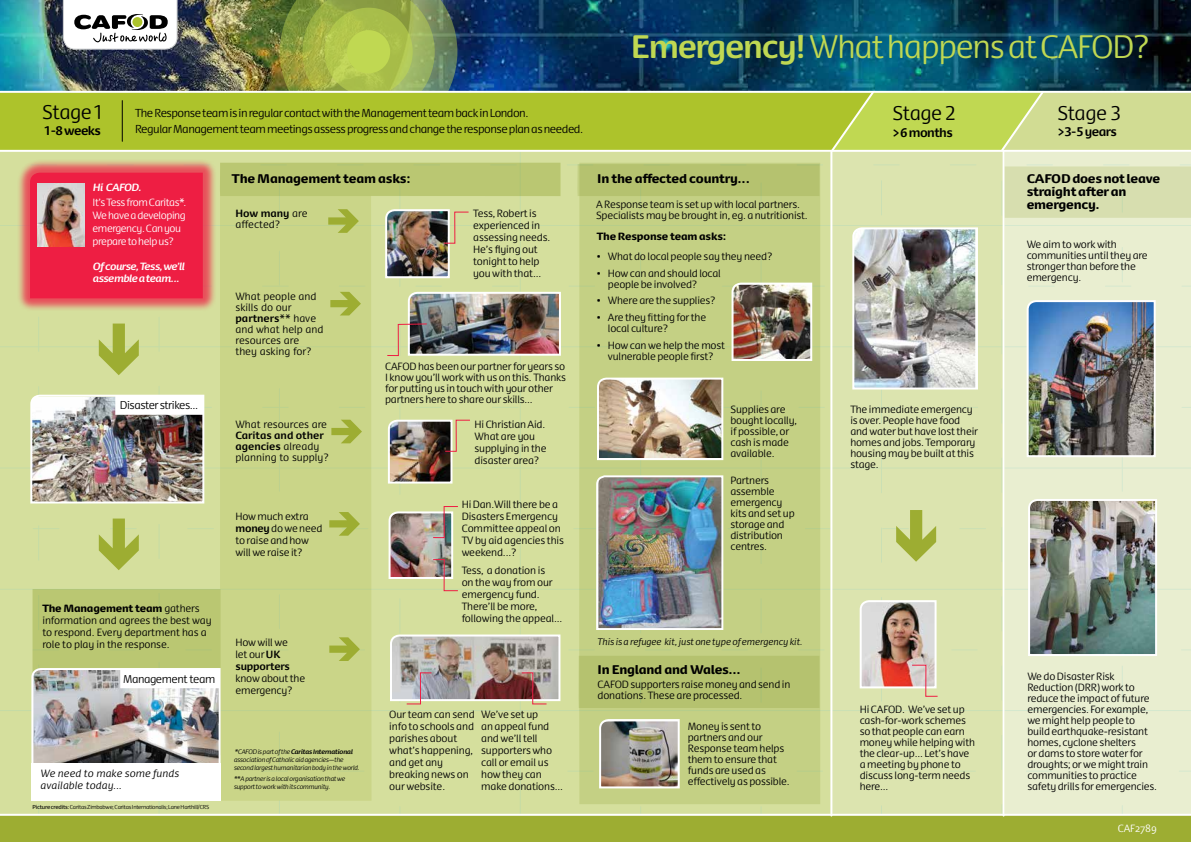
<style>
.page{position:relative;width:1191px;height:842px;background:#fff}
.page>*{position:absolute;margin:0;border:0;box-sizing:border-box;transform-origin:0 0}
.t1{font:300 31px "Dancer";letter-spacing:-.045em;color:#c0d852}
.t2{font:300 19px "Dancer TF";letter-spacing:-.025em;color:#000}
.t3{font:900 12px/13px "Dancer Pro";letter-spacing:-.015em;color:#000}
.t4{font:700 12px "Dancer TF";letter-spacing:-.04em;color:#000}
.t5{font:300 11px/15.8px "Dancer";letter-spacing:-.045em;color:#000}
.t6{font:300 10.8px "Dancer TF";letter-spacing:-.045em;color:#000}
.t7{font:300 10px/11px "Dancer";letter-spacing:-.02em;color:#000}
.t8{font:300 10px/12px "Dancer TF";letter-spacing:-.015em;color:#000}
.t9{font:300 10px/13px "Dancer";letter-spacing:-.045em;color:#fff}
.t10{font:900 10px "Dancer Pro";letter-spacing:-.015em;color:#000}
.t11{font:italic 700 10px/12px "Dancer Pro";letter-spacing:-.05em;color:#fff}
.t12{font:italic 300 10px/12px "Dancer Pro";color:#000}
.t13{font:300 10px "Dancer";letter-spacing:-.02em;color:#fff}
.t14{font:italic 300 9px "Dancer Pro";letter-spacing:-.015em;color:#000}
.t15{font:italic 300 6.3px/8.1px "Dancer Pro";letter-spacing:-.04em;color:#000}
.t16{font:300 5.5px "Dancer TF";letter-spacing:-.045em;color:#000}
.s1{font-family:"Dancer TF";font-weight:700}
.s2{font-family:"Dancer TF";font-weight:300}
.s3{font-weight:400}
.s4{font-weight:700}
.s5{font-family:"Dancer"}
</style>
<div class="page">
<div style="left:0;top:27px;width:832px;height:815px;background:#d5df9d"></div>
<hr style="left:520px;top:150px;width:1px;height:667px;background:#83cfca">
<hr style="left:0;top:346px;width:1191px;height:1px;background:#83cfca">
<hr style="left:0;top:225px;width:1191px;height:1px;background:#83cfca">
<hr style="left:0;top:468px;width:1191px;height:1px;background:#83cfca">
<hr style="left:0;top:589px;width:1191px;height:1px;background:#83cfca">
<hr style="left:0;top:710px;width:1191px;height:1px;background:#83cfca">
<img style="left:0;top:0;width:1191px;height:91px">
<svg style="left:63px;top:0;width:114px;height:50px"></svg>
<svg style="left:280px;top:0;width:177px;height:91px;background:#93a74e"></svg>
<div style="left:347px;top:30px;width:43px;height:43px;background:#c0d852;border-radius:50%"></div>
<div style="left:934px;top:92px;width:257px;height:59px;background:#d1dc93"></div>
<div style="left:16px;top:159px;width:200px;height:153px;background:#ee1e43;opacity:.74"></div>
<div style="left:0;top:814px;width:1191px;height:28px;background:#9dad32"></div>
<div style="left:0;top:93px;width:728px;height:57px;background:#adc32b"></div>
<hr style="left:122px;top:101px;width:1px;height:40px;background:#000">
<hr style="left:0;top:91px;width:1191px;height:2px;background:#fff">
<hr style="left:0;top:814px;width:1191px;height:2px;background:#fff">
<hr style="left:830px;top:151px;width:2px;height:665px;background:#fff">
<svg style="left:728px;top:89px;width:317px;height:64px;background:#b8ce52"></svg>
<hr style="left:1002px;top:151px;width:2px;height:665px;background:#fff">
<hr style="left:0;top:150px;width:1191px;height:2px;background:#fff">
<img style="left:29px;top:163px;width:1162px;height:654px">
<h1 class="t1" style="left:631px;top:28px;width:519px"><span class="s1">Emergency!</span> What happens at CAFOD?</h1>
<h2 class="t2" style="left:42px;top:100px;width:63px">Stage 1</h2>
<p class="t4" style="left:44px;top:123px;width:59px">1-8 weeks</p>
<p class="t5" style="left:135px;top:105px;width:450px">The Response team is in regular contact with the Management team back in London.<br>Regular Management team meetings assess progress and change the response plan as needed.</p>
<h2 class="t2" style="left:892px;top:102px;width:65px">Stage 2</h2>
<p class="t4" style="left:892px;top:125px;width:62px">&gt;6 months</p>
<h2 class="t2" style="left:1057px;top:101px;width:65px">Stage 3</h2>
<p class="t4" style="left:1057px;top:124px;width:61px">&gt;3-5 years</p>
<p class="t11" style="left:93px;top:180px;width:50px">Hi CAFOD.</p>
<p class="t9" style="left:93px;top:196px;width:95px">It’s Tess from Caritas*.<br>We have a developing emergency. Can you prepare to help us?</p>
<p class="t11" style="left:93px;top:260px;width:93px">Of course, Tess, we’ll assemble a team...</p>
<p class="t6" style="left:120px;top:399px;width:80px">Disaster strikes...</p>
<p class="t10" style="left:42px;top:601px;width:159px">The Management team <span class="s2">gathers</span></p>
<p class="t8" style="left:42px;top:614px;width:171px">information and agrees the best way to respond. Every department has a role to play in the response.</p>
<p class="t6" style="left:123px;top:672px;width:94px">Management team</p>
<p class="t12" style="left:40px;top:767px;width:140px">We need to make some funds available today...</p>
<p class="t16" style="left:33px;top:804px;width:178px"><span class="s3">Picture credits:</span>Caritas Zimbabwe; Caritas Internationalis; Lane Harthill/CRS</p>
<p class="t3" style="left:232px;top:171px;width:180px">The Management team asks:</p>
<p class="t8" style="left:235px;top:208px;width:74px;line-height:11px"><span class="s4">How many</span> are affected?</p>
<p class="t8" style="left:235px;top:291px;width:90px;line-height:11px">What people and skills do our <span class="s4">partners</span>** have and what help and resources are<br>they asking for?</p>
<p class="t8" style="left:473px;top:208px;width:79px"><span class="s5">Tess,</span> Robert is experienced in assessing needs.<br>He’s flying out tonight to help you with that...</p>
<p class="t8" style="left:235px;top:418px;width:93px">What resources are</p>
<p class="t8" style="left:235px;top:429px;width:95px;line-height:11px"><span class="s4">Caritas and other agencies</span> already planning to supply?</p>
<p class="t7" style="left:235px;top:510px;width:88px;line-height:12px">How much extra <span class="s4">money</span> do we need to raise and how will we raise it?</p>
<p class="t7" style="left:235px;top:636px;width:56px;line-height:12px">How will we let our <span class="s4">UK supporters</span></p>
<p class="t7" style="left:235px;top:672px;width:71px;line-height:12px">know about the emergency?</p>
<p class="t15" style="left:234px;top:747px;width:127px">*CAFOD is part of the <span class="s4">Caritas International </span>association of Catholic aid agencies—the second largest humanitarian body in the world.</p>
<p class="t15" style="left:234px;top:774px;width:113px">**A partner is a local organisation that we support to work with its community.</p>
<p class="t7" style="left:385px;top:361px;width:182px">CAFOD has been our partner for years so I know you’ll work with us on this. Thanks for putting us in touch with your other partners here to share our skills...</p>
<p class="t7" style="left:474px;top:419px;width:72px">Hi Christian Aid.</p>
<p class="t8" style="left:474px;top:430px;width:74px">What are you supplying in the disaster area?</p>
<p class="t8" style="left:462px;top:498px;width:104px"><span class="s5">Hi Dan.W</span>ill there be a<br>Disasters Emergency<br>Committee appeal on<br>TV by aid agencies this weekend...?</p>
<p class="t8" style="left:462px;top:564px;width:102px"><span class="s5">Tess,</span> a donation is<br>on the way from our emergency fund.<br>There’ll be more, following the appeal...</p>
<p class="t8" style="left:481px;top:708px;width:83px">We’ve set up<br>an appeal fund and we’ll tell supporters who call or email us how they can make donations...</p>
<p class="t8" style="left:389px;top:708px;width:87px">Our team can send info to schools and parishes about what’s happening, and get any breaking news on our website.</p>
<p class="t3" style="left:597px;top:172px;width:154px">In the affected country...</p>
<p class="t3" style="left:1026px;top:172px;width:135px">CAFOD does not leave straight after an emergency.</p>
<p class="t7" style="left:596px;top:199px;width:213px">A Response team is set up with local partners.<br>Specialists may be brought in, eg. a nutritionist.</p>
<p class="t10" style="left:597px;top:229px;width:131px">The Response team asks:</p>
<p class="t7" style="left:597px;top:251px;width:177px">• What do local people say they need?</p>
<p class="t7" style="left:608px;top:267px;width:115px;text-indent:-11px">• How can and should local people be involved?</p>
<p class="t7" style="left:597px;top:295px;width:120px">• Where are the supplies?</p>
<p class="t7" style="left:608px;top:312px;width:100px;text-indent:-11px">• Are they fitting for the local culture?</p>
<p class="t7" style="left:597px;top:339px;width:130px;text-align:center">• How can we help the most vulnerable people first?</p>
<p class="t7" style="left:730px;top:403px;width:68px">Supplies are bought locally, if possible, or cash is made available.</p>
<p class="t7" style="left:730px;top:475px;width:66px">Partners assemble emergency kits and set up storage and distribution centres.</p>
<p class="t14" style="left:597px;top:635px;width:207px">This is a refugee kit, just one type of emergency kit.</p>
<p class="t3" style="left:597px;top:663px;width:145px">In England and Wales...</p>
<p class="t7" style="left:597px;top:679px;width:194px">CAFOD supporters raise money and send in donations. These are processed.</p>
<p class="t7" style="left:688px;top:720px;width:103px">Money is sent to partners and our<br>Response team helps them to ensure that funds are used as effectively as possible.</p>
<p class="t7" style="left:850px;top:404px;width:129px">The immediate emergency is over. People have food and water but have lost their homes and jobs. Temporary housing may be built at this stage.</p>
<p class="t7" style="left:859px;top:703px;width:117px">Hi CAFOD. We’ve set up cash-for-work schemes so that people can earn money while helping with the clear-up... Let’s have a meeting by phone to discuss long-term needs here...</p>
<p class="t7" style="left:1026px;top:238px;width:123px">We aim to work with communities until they are stronger than before the emergency.</p>
<p class="t7" style="left:1027px;top:670px;width:131px">We do Disaster Risk<br>Reduction (DRR) work to reduce the impact of future emergencies. For example, we might help people to build earthquake-resistant homes, cyclone shelters<br>or dams to store water for droughts; or we might train communities to practice safety drills for emergencies.</p>
<p class="t13" style="left:1117px;top:822px;width:41px">CAF2789</p>
</div>
